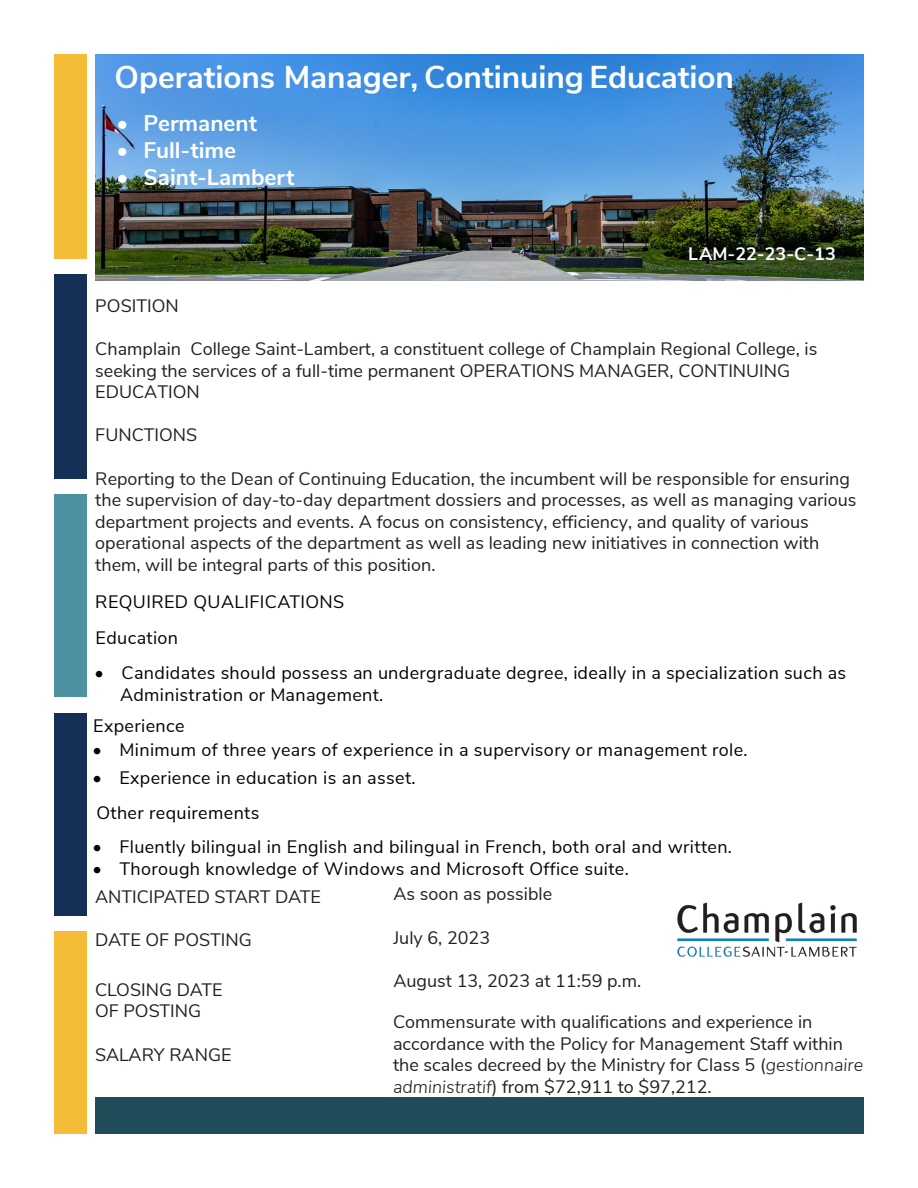
<style>
.page{position:relative;width:918px;height:1188px;background:#fff}
.page>*{position:absolute;margin:0;border:0;box-sizing:border-box;transform-origin:0 0}
.t1{font:700 31.5px "Nunito Sans";color:#fff}
.t2{font:700 22.5px "Nunito Sans";color:#fff}
.t3{font:18px/21.6px "Nunito Sans";color:#231f20}
.t4{font:18px/21.6px "Nunito Sans";color:#231f20}
.t5{font:18px/21.6px "Nunito Sans";letter-spacing:.02em;color:#040503}
.t6{font:18px/36.6px "Nunito Sans";letter-spacing:.02em;color:#040503}
.t7{font:18px "Nunito Sans";letter-spacing:.02em;color:#000}
.t8{font:700 18px "Nunito Sans";color:#fff}
.s1{font-style:inherit}
.s2{font-weight:300;font-style:italic}
</style>
<div class="page">
<div style="left:54px;top:494px;width:32px;height:202px;background:#4c92a2"></div>
<div style="left:54px;top:714px;width:32px;height:202px;background:#143056"></div>
<div style="left:54px;top:932px;width:32px;height:202px;background:#f5bd37"></div>
<div style="left:54px;top:54px;width:32px;height:204px;background:#f5bd37"></div>
<div style="left:54px;top:274px;width:32px;height:205px;background:#143056"></div>
<img style="left:677px;top:902px;width:180px;height:55px">
<div style="left:95px;top:1097px;width:769px;height:37px;background:#214c5a"></div>
<img style="left:95px;top:54px;width:769px;height:227px">
<p class="t1" style="left:115px;top:54px;width:621px">Operations Manager, Continuing Education</p>
<p class="t2" style="left:117px;top:106px;width:142px">• Permanent</p>
<p class="t2" style="left:117px;top:133px;width:121px">• Full-time</p>
<p class="t2" style="left:117px;top:160px;width:179px">• Saint-Lambert</p>
<p class="t8" style="left:688px;top:240px;width:149px">L AM-22-23-C-13</p>
<p class="t3" style="left:95px;top:294px;width:85px">POSITION</p>
<p class="t3" style="left:95px;top:337px;width:724px">Champlain College Saint-Lambert, a constituent college of Champlain Regional College, is seeking the services of a full-time permanent <span class="s1">OPERATIONS MANAGER, CONTINUING<br>EDUCATION</span></p>
<p class="t3" style="left:95px;top:423px;width:104px">FUNCTIONS</p>
<p class="t4" style="left:95px;top:466px;width:763px">Reporting to the Dean of Continuing Education, the incumbent will be responsible for ensuring the supervision of day-to-day department dossiers and processes, as well as managing various department projects and events. A focus on consistency, efficiency, and quality of various operational aspects of the department as well as leading new initiatives in connection with them, will be integral parts of this position.</p>
<p class="t6" style="left:95px;top:582px;width:251px">REQUIRED QUALIFICATIONS<br>Education</p>
<p class="t5" style="left:120px;top:661px;width:728px;text-indent:-25px"><span class="s1">•</span> Candidates should possess an undergraduate degree, ideally in a specialization such as<br>Administration or Management.</p>
<p class="t6" style="left:93px;top:706px;width:93px">Experience</p>
<p class="t5" style="left:92px;top:738px;width:657px">• Minimum of three years of experience in a supervisory or management role.</p>
<p class="t5" style="left:92px;top:766px;width:325px">• Experience in education is an asset.</p>
<p class="t7" style="left:96px;top:800px;width:164px">Other requirements</p>
<p class="t5" style="left:92px;top:835px;width:641px">• Fluently bilingual in English and bilingual in French, both oral and written.</p>
<p class="t5" style="left:92px;top:857px;width:538px">• Thorough knowledge of Windows and Microsoft Office suite.</p>
<p class="t3" style="left:95px;top:885px;width:228px">ANTICIPATED START DATE</p>
<p class="t3" style="left:95px;top:928px;width:158px">DATE OF POSTING</p>
<p class="t3" style="left:95px;top:978px;width:129px">CLOSING DATE<br>OF POSTING</p>
<p class="t3" style="left:95px;top:1042px;width:138px">SALARY RANGE</p>
<p class="t3" style="left:393px;top:882px;width:160px">As soon as possible</p>
<p class="t3" style="left:393px;top:925px;width:98px"><span class="s1">Ju</span>ly 6, 2023</p>
<p class="t3" style="left:393px;top:969px;width:249px">August 13, 2023 at 11:59 p.m.</p>
<p class="t3" style="left:393px;top:1010px;width:472px">Commensurate with qualifications and experience in accordance with the Policy for Management Staff within the scales decreed by the Ministry for Class 5 (<span class="s2">gestionnaire administratif</span>) from $72,911 to $97,212.</p>
</div>
